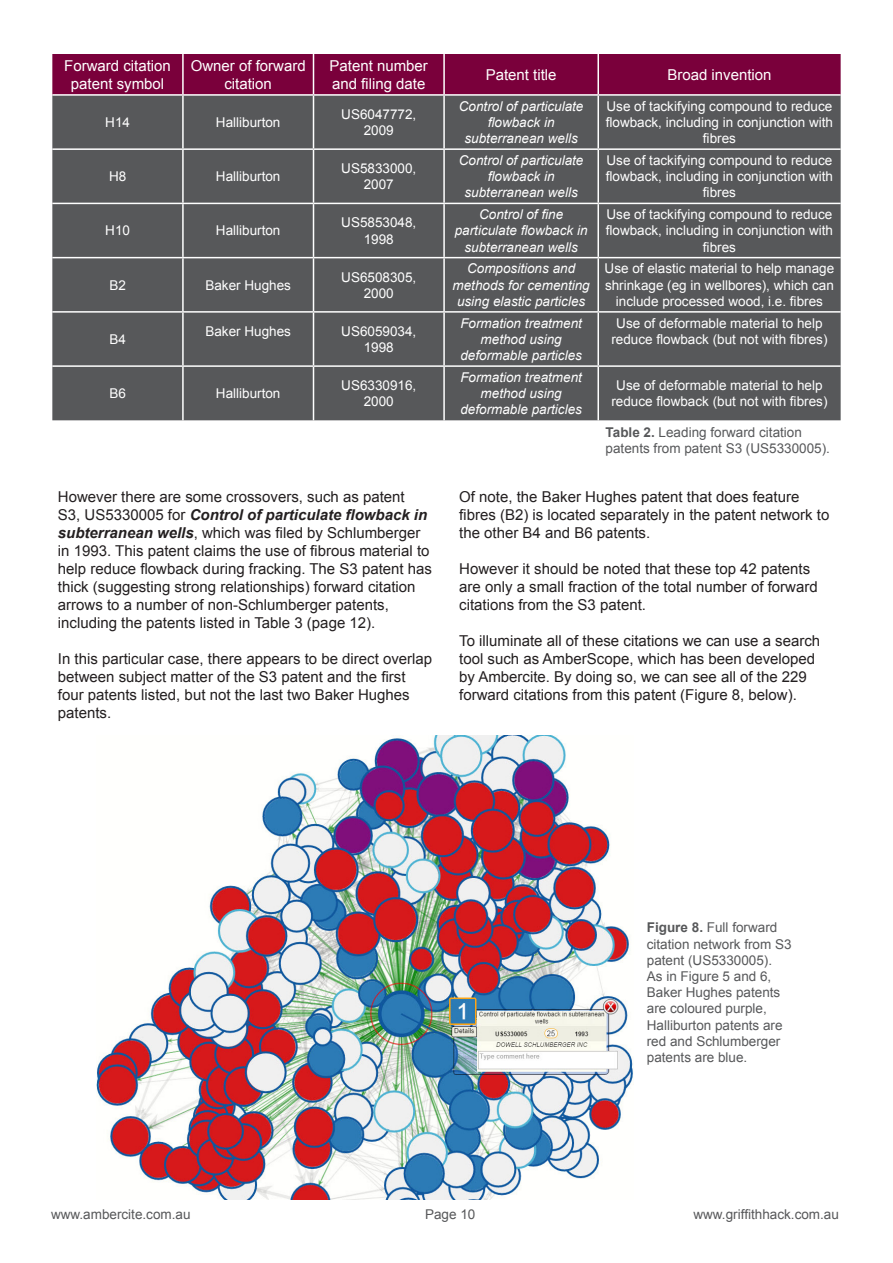
<style>
.page{position:relative;width:893px;height:1263px;background:#fff}
.page>*{position:absolute;margin:0;border:0;box-sizing:border-box;transform-origin:0 0}
.t1{font:15px/18px "Arial";color:#231f20}
.t2{font:15px/18px "Arial";color:#fff;text-align:center}
.t3{font:13.5px/16.2px "Arial";color:#fff;text-align:center}
.t4{font:italic 13.5px/16.2px "Arial";color:#fff;text-align:center}
.t5{font:13.5px/16.2px "Arial";color:#57585a}
.s1{font-weight:700}
.s2{font-weight:700;font-style:italic}
</style>
<div class="page">
<div style="left:52px;top:54px;width:789px;height:40px;background:#7a003b"></div>
<div style="left:52px;top:96px;width:789px;height:324px;background:#57585a"></div>
<hr style="left:182px;top:54px;width:2px;height:40px;background:#fff">
<hr style="left:313px;top:54px;width:1px;height:40px;background:#fff">
<hr style="left:443px;top:54px;width:2px;height:40px;background:#fff">
<hr style="left:597px;top:54px;width:2px;height:40px;background:#fff">
<hr style="left:182px;top:96px;width:2px;height:52px;background:#fff">
<hr style="left:313px;top:96px;width:1px;height:52px;background:#fff">
<hr style="left:443px;top:96px;width:2px;height:52px;background:#fff">
<hr style="left:597px;top:96px;width:2px;height:52px;background:#fff">
<hr style="left:52px;top:148px;width:131px;height:2px;background:#fff">
<hr style="left:183px;top:148px;width:130px;height:2px;background:#fff">
<hr style="left:182px;top:150px;width:2px;height:53px;background:#fff">
<hr style="left:313px;top:148px;width:131px;height:2px;background:#fff">
<hr style="left:313px;top:150px;width:1px;height:53px;background:#fff">
<hr style="left:444px;top:148px;width:154px;height:2px;background:#fff">
<hr style="left:443px;top:150px;width:2px;height:53px;background:#fff">
<hr style="left:598px;top:148px;width:243px;height:2px;background:#fff">
<hr style="left:597px;top:150px;width:2px;height:53px;background:#fff">
<hr style="left:52px;top:203px;width:131px;height:1px;background:#fff">
<hr style="left:183px;top:203px;width:130px;height:1px;background:#fff">
<hr style="left:182px;top:204px;width:2px;height:53px;background:#fff">
<hr style="left:313px;top:203px;width:131px;height:1px;background:#fff">
<hr style="left:313px;top:204px;width:1px;height:53px;background:#fff">
<hr style="left:444px;top:203px;width:154px;height:1px;background:#fff">
<hr style="left:443px;top:204px;width:2px;height:53px;background:#fff">
<hr style="left:598px;top:203px;width:243px;height:1px;background:#fff">
<hr style="left:597px;top:204px;width:2px;height:53px;background:#fff">
<hr style="left:52px;top:257px;width:131px;height:1px;background:#fff">
<hr style="left:183px;top:257px;width:130px;height:1px;background:#fff">
<hr style="left:182px;top:258px;width:2px;height:53px;background:#fff">
<hr style="left:313px;top:257px;width:131px;height:1px;background:#fff">
<hr style="left:313px;top:258px;width:1px;height:53px;background:#fff">
<hr style="left:444px;top:257px;width:154px;height:1px;background:#fff">
<hr style="left:443px;top:258px;width:2px;height:53px;background:#fff">
<hr style="left:598px;top:257px;width:243px;height:1px;background:#fff">
<hr style="left:597px;top:258px;width:2px;height:53px;background:#fff">
<hr style="left:52px;top:311px;width:131px;height:2px;background:#fff">
<hr style="left:183px;top:311px;width:130px;height:2px;background:#fff">
<hr style="left:182px;top:313px;width:2px;height:52px;background:#fff">
<hr style="left:313px;top:311px;width:131px;height:2px;background:#fff">
<hr style="left:313px;top:313px;width:1px;height:52px;background:#fff">
<hr style="left:444px;top:311px;width:154px;height:2px;background:#fff">
<hr style="left:443px;top:313px;width:2px;height:52px;background:#fff">
<hr style="left:598px;top:311px;width:243px;height:2px;background:#fff">
<hr style="left:597px;top:313px;width:2px;height:52px;background:#fff">
<hr style="left:52px;top:365px;width:131px;height:2px;background:#fff">
<hr style="left:183px;top:365px;width:130px;height:2px;background:#fff">
<hr style="left:182px;top:367px;width:2px;height:53px;background:#fff">
<hr style="left:313px;top:365px;width:131px;height:2px;background:#fff">
<hr style="left:313px;top:367px;width:1px;height:53px;background:#fff">
<hr style="left:444px;top:365px;width:154px;height:2px;background:#fff">
<hr style="left:443px;top:367px;width:2px;height:53px;background:#fff">
<hr style="left:598px;top:365px;width:243px;height:2px;background:#fff">
<hr style="left:597px;top:367px;width:2px;height:53px;background:#fff">
<img style="left:97px;top:736px;width:536px;height:464px">
<p class="t2" style="left:64px;top:57px;width:108px">Forward citation patent symbol</p>
<p class="t2" style="left:191px;top:57px;width:117px">Owner of forward citation</p>
<p class="t2" style="left:330px;top:57px;width:100px;text-align:left">Patent number and filing date</p>
<p class="t2" style="left:486px;top:66px;width:72px">Patent title</p>
<p class="t2" style="left:667px;top:66px;width:106px">Broad invention</p>
<p class="t3" style="left:105px;top:114px;width:26px">H14</p>
<p class="t3" style="left:216px;top:114px;width:66px">Halliburton</p>
<p class="t3" style="left:341px;top:106px;width:77px">US6047772,<br>2009</p>
<p class="t4" style="left:459px;top:98px;width:126px">Control of particulate flowback in subterranean wells</p>
<p class="t3" style="left:606px;top:98px;width:229px">Use of tackifying compound to reduce flowback, including in conjunction with fibres</p>
<p class="t3" style="left:109px;top:168px;width:19px">H8</p>
<p class="t3" style="left:216px;top:168px;width:66px">Halliburton</p>
<p class="t3" style="left:341px;top:160px;width:77px">US5833000,<br>2007</p>
<p class="t4" style="left:459px;top:152px;width:126px">Control of particulate flowback in subterranean wells</p>
<p class="t3" style="left:606px;top:152px;width:229px">Use of tackifying compound to reduce flowback, including in conjunction with fibres</p>
<p class="t3" style="left:105px;top:223px;width:26px">H10</p>
<p class="t3" style="left:216px;top:223px;width:66px">Halliburton</p>
<p class="t3" style="left:341px;top:215px;width:77px">US5853048,<br>1998</p>
<p class="t4" style="left:455px;top:207px;width:134px">Control of fine particulate flowback in subterranean wells</p>
<p class="t3" style="left:606px;top:207px;width:229px">Use of tackifying compound to reduce flowback, including in conjunction with fibres</p>
<p class="t3" style="left:109px;top:277px;width:18px">B2</p>
<p class="t3" style="left:205px;top:277px;width:87px">Baker Hughes</p>
<p class="t3" style="left:341px;top:269px;width:77px">US6508305,<br>2000</p>
<p class="t4" style="left:452px;top:261px;width:139px">Compositions and methods for cementing using elastic particles</p>
<p class="t3" style="left:605px;top:261px;width:231px">Use of elastic material to help manage shrinkage (eg in wellbores), which can include processed wood, i.e. fibres</p>
<p class="t3" style="left:109px;top:331px;width:18px">B4</p>
<p class="t3" style="left:205px;top:323px;width:87px">Baker Hughes</p>
<p class="t3" style="left:341px;top:323px;width:77px">US6059034,<br>1998</p>
<p class="t4" style="left:460px;top:315px;width:123px">Formation treatment method using deformable particles</p>
<p class="t3" style="left:611px;top:315px;width:218px">Use of deformable material to help reduce flowback (but not with fibres)</p>
<p class="t3" style="left:109px;top:385px;width:18px">B6</p>
<p class="t3" style="left:216px;top:385px;width:66px">Halliburton</p>
<p class="t3" style="left:341px;top:377px;width:77px">US6330916,<br>2000</p>
<p class="t4" style="left:460px;top:369px;width:123px">Formation treatment method using deformable particles</p>
<p class="t3" style="left:611px;top:377px;width:218px">Use of deformable material to help reduce flowback (but not with fibres)</p>
<p class="t5" style="left:606px;top:424px;width:226px"><span class="s1">Table 2.</span> Leading forward citation patents from patent S3 (US5330005).</p>
<p class="t1" style="left:58px;top:488px;width:376px">However there are some crossovers, such as patent<br>S3, US5330005 for <span class="s2">Control of particulate flowback in subterranean wells</span>, which was filed by Schlumberger in 1993. This patent claims the use of fibrous material to help reduce flowback during fracking. The S3 patent has thick (suggesting strong relationships) forward citation arrows to a number of non-Schlumberger patents, including the patents listed in Table 3 (page 12).</p>
<p class="t1" style="left:58px;top:650px;width:376px">In this particular case, there appears to be direct overlap between subject matter of the S3 patent and the first four patents listed, but not the last two Baker Hughes patents.</p>
<p class="t1" style="left:459px;top:488px;width:372px">Of note, the Baker Hughes patent that does feature fibres (B2) is located separately in the patent network to the other B4 and B6 patents.</p>
<p class="t1" style="left:459px;top:560px;width:360px">However it should be noted that these top 42 patents are only a small fraction of the total number of forward citations from the S3 patent.</p>
<p class="t1" style="left:459px;top:632px;width:362px">To illuminate all of these citations we can use a search tool such as AmberScope, which has been developed by Ambercite. By doing so, we can see all of the 229 forward citations from this patent (Figure 8, below).</p>
<p class="t5" style="left:647px;top:920px;width:146px"><span class="s1">Figure 8.</span> Full forward citation network from S3 patent (US5330005).<br>As in Figure 5 and 6,<br>Baker Hughes patents are coloured purple,<br>Halliburton patents are red and Schlumberger patents are blue.</p>
<p class="t5" style="left:51px;top:1206px;width:141px">www.ambercite.com.au</p>
<p class="t5" style="left:425px;top:1206px;width:52px">Page 10</p>
<p class="t5" style="left:693px;top:1206px;width:147px">www.griffithhack.com.au</p>
</div>
